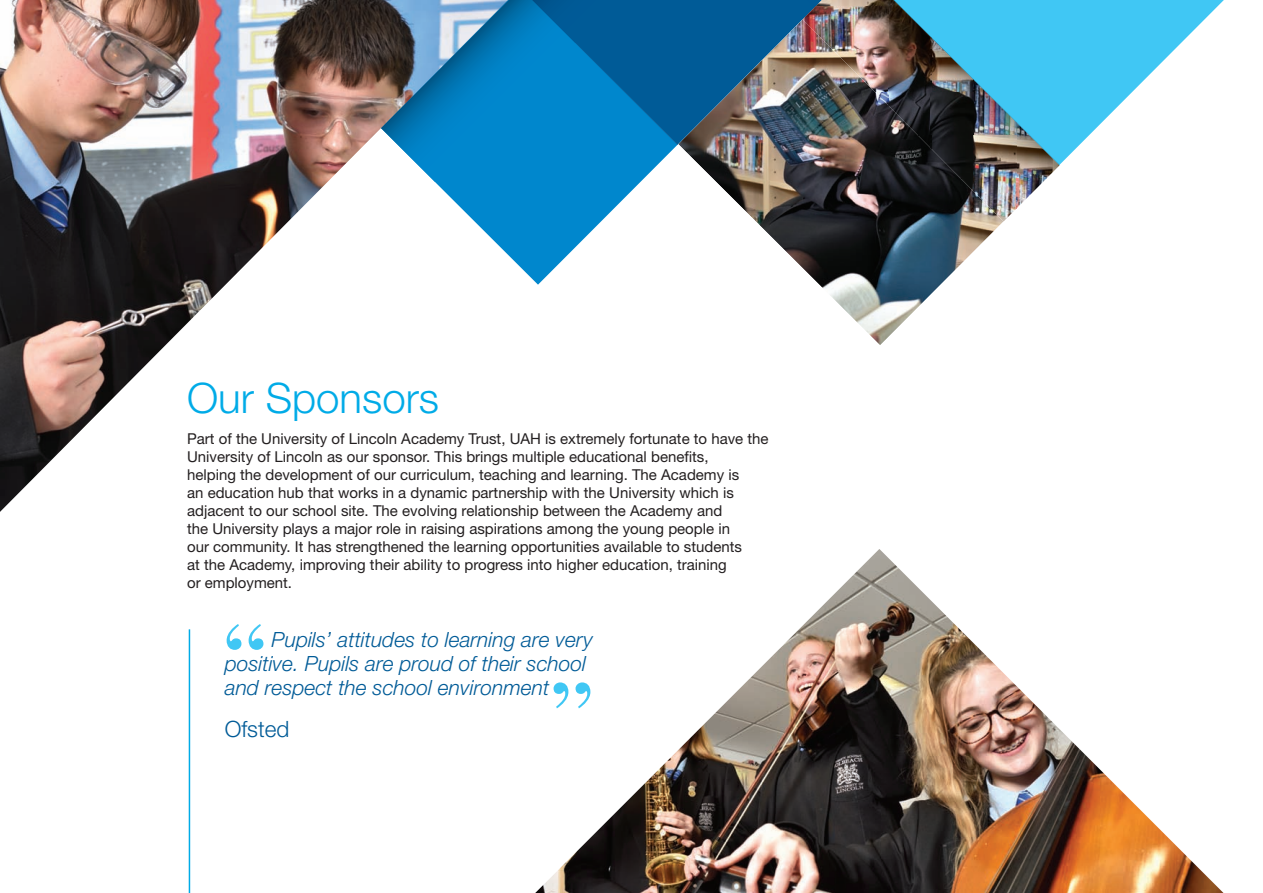
<style>
.page{position:relative;width:1263px;height:893px;background:#fff}
.page>*{position:absolute;margin:0;border:0;box-sizing:border-box;transform-origin:0 0}
.t1{font:99px "Bodoni Std";color:#40c7f4}
.t2{font:300 42px "Helvetica Neue LT Std";color:#00abe7}
.t3{font:300 22.5px "Helvetica Neue LT Std";color:#005b97}
.t4{font:italic 300 21px/24px "Helvetica Neue LT Std";color:#005b97}
.t5{font:15px/18px "Helvetica Neue LT Std";color:#231f20}
</style>
<div class="page">
<svg style="left:1060px;top:0;width:164px;height:165px"></svg>
<img style="left:726px;top:192px;width:277px;height:153px">
<svg style="left:508px;top:192px;width:123px;height:93px"></svg>
<img style="left:756px;top:0;width:304px;height:222px">
<img style="left:974px;top:192px;width:43px;height:29px">
<img style="left:508px;top:0;width:551px;height:192px">
<img style="left:1016px;top:179px;width:30px;height:30px">
<img style="left:0;top:0;width:508px;height:512px">
<img style="left:535px;top:549px;width:688px;height:344px">
<hr style="left:189px;top:629px;width:1px;height:264px;background:#00abe7">
<h2 class="t2" style="left:187px;top:383px;width:254px">Our Sponsors</h2>
<p class="t5" style="left:187px;top:432px;width:583px">Part of the University of Lincoln Academy Trust, UAH is extremely fortunate to have the University of Lincoln as our sponsor. This brings multiple educational benefits,<br>helping the development of our curriculum, teaching and learning. The Academy is<br>an education hub that works in a dynamic partnership with the University which is adjacent to our school site. The evolving relationship between the Academy and<br>the University plays a major role in raising aspirations among the young people in<br>our community. It has strengthened the learning opportunities available to students<br>at the Academy, improving their ability to progress into higher education, training<br>or employment.</p>
<h1 class="t1" style="left:222px;top:621px;width:45px">“</h1>
<h3 class="t4" style="left:225px;top:630px;width:369px;text-indent:47px">Pupils’ attitudes to learning are very positive. Pupils are proud of their school and respect the school environment</h3>
<h3 class="t3" style="left:225px;top:721px;width:66px">Ofsted</h3>
<h1 class="t1" style="left:551px;top:679px;width:45px">”</h1>
</div>
